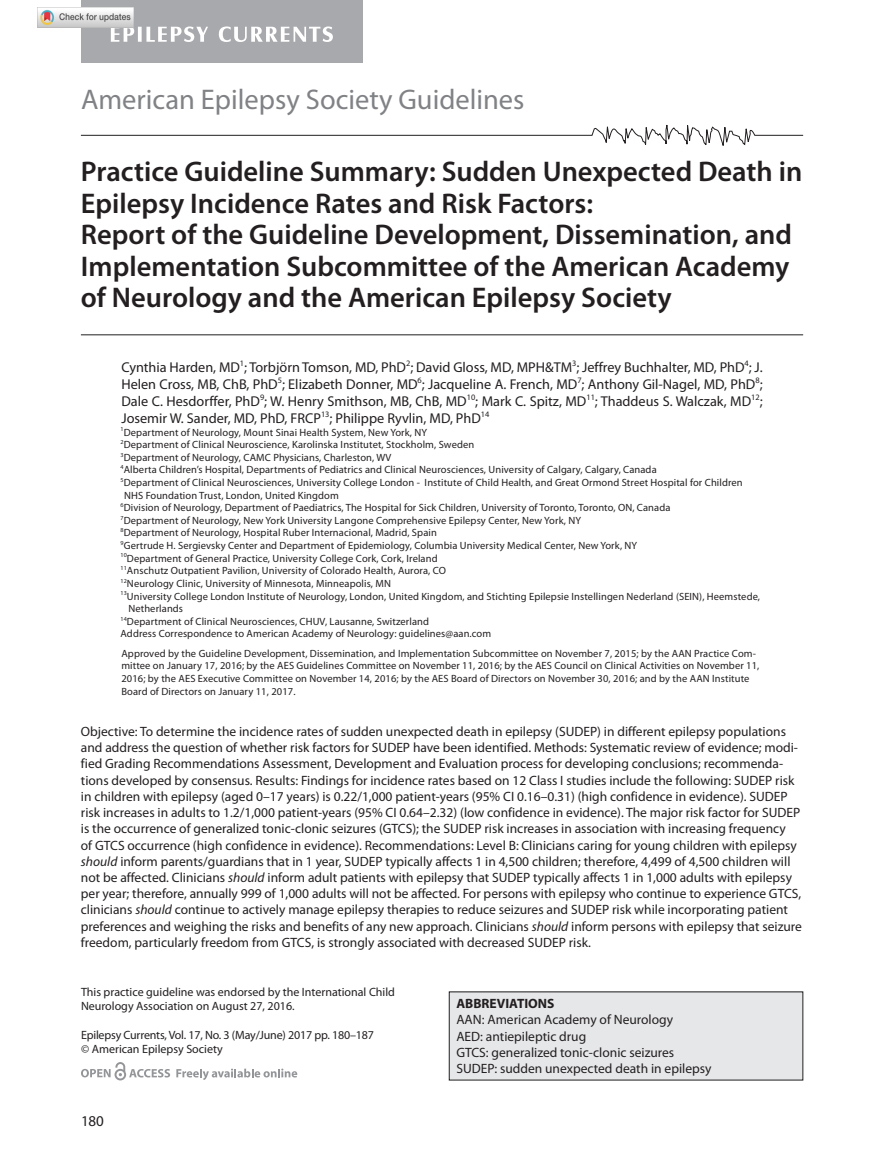
<style>
.page{position:relative;width:891px;height:1175px;background:#fff}
.page>*{position:absolute;margin:0;border:0;box-sizing:border-box;transform-origin:0 0}
.t1{font:600 28.5px/31.5px "Myriad Pro";color:#231f20}
.t2{font:28.5px "Myriad Pro";color:#808285}
.t3{font:15px "Myriad Pro";color:#231f20}
.t4{font:14.25px/17.1px "Myriad Pro";color:#231f20;text-align:justify}
.t5{font:13.5px/16.2px "Myriad Pro";color:#231f20}
.t6{font:700 13.5px "Myriad Pro";color:#231f20}
.t7{font:12px/14.4px "Myriad Pro";color:#231f20}
.t8{font:10.5px/12.6px "Myriad Pro";letter-spacing:.01em;color:#231f20}
.s1{font-style:italic}
</style>
<div class="page">
<svg style="left:176px;top:1068px;width:121px;height:12px"></svg>
<svg style="left:81px;top:1062px;width:89px;height:18px"></svg>
<svg style="left:80px;top:125px;width:724px;height:21px"></svg>
<div style="left:81px;top:0;width:281px;height:62px;background:#a8a9ad"></div>
<svg style="left:111px;top:26px;width:222px;height:16px"></svg>
<hr style="left:81px;top:334px;width:722px;height:1px;background:#231f20">
<div style="left:449px;top:991px;width:354px;height:89px;background:#e6e7e9"></div>
<img style="left:38px;top:8px;width:96px;height:19px">
<h1 class="t2" style="left:81px;top:84px;width:445px">American Epilepsy Society Guidelines</h1>
<p class="t1" style="left:81px;top:156px;width:723px">Practice Guideline Summary: Sudden Unexpected Death in Epilepsy Incidence Rates and Risk Factors:<br>Report of the Guideline Development, Dissemination, and Implementation Subcommittee of the American Academy of Neurology and the American Epilepsy Society</p>
<p class="t4" style="left:121px;top:359px;width:643px">Cynthia Harden, MD<sup>1</sup>; Torbjörn Tomson, MD, PhD<sup>2</sup>; David Gloss, MD, MPH&amp;TM<sup>3</sup>; Jeffrey Buchhalter, MD, PhD<sup>4</sup>; J.<br>Helen Cross, MB, ChB, PhD<sup>5</sup>; Elizabeth Donner, MD<sup>6</sup>; Jacqueline A. French, MD<sup>7</sup>; Anthony Gil-Nagel, MD, PhD<sup>8</sup>; Dale C. Hesdorffer, PhD<sup>9</sup>; W. Henry Smithson, MB, ChB, MD<sup>10</sup>; Mark C. Spitz, MD<sup>11</sup>; Thaddeus S. Walczak, MD<sup>12</sup>; Josemir W. Sander, MD, PhD, FRCP<sup>13</sup>; Philippe Ryvlin, MD, PhD<sup>14</sup></p>
<p class="t8" style="left:121px;top:426px;width:308px"><sup>1</sup>Department of Neurology, Mount Sinai Health System, New York, NY</p>
<p class="t8" style="left:121px;top:438px;width:355px"><sup>2</sup>Department of Clinical Neuroscience, Karolinska Institutet, Stockholm, Sweden</p>
<p class="t8" style="left:121px;top:451px;width:272px"><sup>3</sup>Department of Neurology, CAMC Physicians, Charleston, WV</p>
<p class="t8" style="left:121px;top:464px;width:538px"><sup>4</sup>Alberta Children’s Hospital, Departments of Pediatrics and Clinical Neurosciences, University of Calgary, Calgary, Canada</p>
<p class="t8" style="left:121px;top:476px;width:624px"><sup>5</sup>Department of Clinical Neurosciences, University College London - Institute of Child Health, and Great Ormond Street Hospital for Children</p>
<p class="t8" style="left:124px;top:489px;width:216px">NHS Foundation Trust, London, United Kingdom</p>
<p class="t8" style="left:121px;top:501px;width:551px"><sup>6</sup>Division of Neurology, Department of Paediatrics, The Hospital for Sick Children, University of Toronto, Toronto, ON, Canada</p>
<p class="t8" style="left:121px;top:514px;width:462px"><sup>7</sup>Department of Neurology, New York University Langone Comprehensive Epilepsy Center, New York, NY</p>
<p class="t8" style="left:121px;top:527px;width:318px"><sup>8</sup>Department of Neurology, Hospital Ruber Internacional, Madrid, Spain</p>
<p class="t8" style="left:121px;top:539px;width:518px"><sup>9</sup>Gertrude H. Sergievsky Center and Department of Epidemiology, Columbia University Medical Center, New York, NY</p>
<p class="t8" style="left:121px;top:552px;width:319px"><sup>10</sup>Department of General Practice, University College Cork, Cork, Ireland</p>
<p class="t8" style="left:121px;top:564px;width:327px"><sup>11</sup>Anschutz Outpatient Pavilion, University of Colorado Health, Aurora, CO</p>
<p class="t8" style="left:121px;top:577px;width:272px"><sup>12</sup>Neurology Clinic, University of Minnesota, Minneapolis, MN</p>
<p class="t8" style="left:121px;top:590px;width:641px"><sup>13</sup>University College London Institute of Neurology, London, United Kingdom, and Stichting Epilepsie Instellingen Nederland (SEIN), Heemstede,</p>
<p class="t8" style="left:128px;top:602px;width:56px">Netherlands</p>
<p class="t8" style="left:121px;top:615px;width:310px"><sup>14</sup>Department of Clinical Neurosciences, CHUV, Lausanne, Switzerland</p>
<p class="t8" style="left:121px;top:627px;width:372px">Address Correspondence to American Academy of Neurology: guidelines@aan.com</p>
<p class="t8" style="left:121px;top:647px;width:640px">Approved by the Guideline Development, Dissemination, and Implementation Subcommittee on November 7, 2015; by the AAN Practice Com&shy;mittee on January 17, 2016; by the AES Guidelines Committee on November 11, 2016; by the AES Council on Clinical Activities on November 11, 2016; by the AES Executive Committee on November 14, 2016; by the AES Board of Directors on November 30, 2016; and by the AAN Institute Board of Directors on January 11, 2017.</p>
<p class="t5" style="left:81px;top:723px;width:723px">Objective: To determine the incidence rates of sudden unexpected death in epilepsy (SUDEP) in different epilepsy populations and address the question of whether risk factors for SUDEP have been identified. Methods: Systematic review of evidence; modi&shy;fied Grading Recommendations Assessment, Development and Evaluation process for developing conclusions; recommenda&shy;tions developed by consensus. Results: Findings for incidence rates based on 12 Class I studies include the following: SUDEP risk in children with epilepsy (aged 0–17 years) is 0.22/1,000 patient-years (95% CI 0.16–0.31) (high confidence in evidence). SUDEP risk increases in adults to 1.2/1,000 patient-years (95% CI 0.64–2.32) (low confidence in evidence). The major risk factor for SUDEP is the occurrence of generalized tonic-clonic seizures (GTCS); the SUDEP risk increases in association with increasing frequency<br>of GTCS occurrence (high confidence in evidence). Recommendations: Level B: Clinicians caring for young children with epilepsy <span class="s1">should</span> inform parents/guardians that in 1 year, SUDEP typically affects 1 in 4,500 children; therefore, 4,499 of 4,500 children will not be affected. Clinicians <span class="s1">should</span> inform adult patients with epilepsy that SUDEP typically affects 1 in 1,000 adults with epilepsy per year; therefore, annually 999 of 1,000 adults will not be affected. For persons with epilepsy who continue to experience GTCS, clinicians <span class="s1">should</span> continue to actively manage epilepsy therapies to reduce seizures and SUDEP risk while incorporating patient preferences and weighing the risks and benefits of any new approach. Clinicians <span class="s1">should</span> inform persons with epilepsy that seizure freedom, particularly freedom from GTCS, is strongly associated with decreased SUDEP risk.</p>
<p class="t7" style="left:81px;top:984px;width:316px">This practice guideline was endorsed by the International Child<br>Neurology Association on August 27, 2016.</p>
<p class="t7" style="left:81px;top:1028px;width:295px">Epilepsy Currents, Vol. 17, No. 3 (May/June) 2017 pp. 180–187 © American Epilepsy Society</p>
<p class="t3" style="left:81px;top:1113px;width:24px">180</p>
<p class="t6" style="left:456px;top:996px;width:100px">ABBREVIATIONS</p>
<p class="t5" style="left:456px;top:1012px;width:257px">AAN: American Academy of Neurology<br>AED: antiepileptic drug<br>GTCS: generalized tonic-clonic seizures SUDEP: sudden unexpected death in epilepsy</p>
</div>
